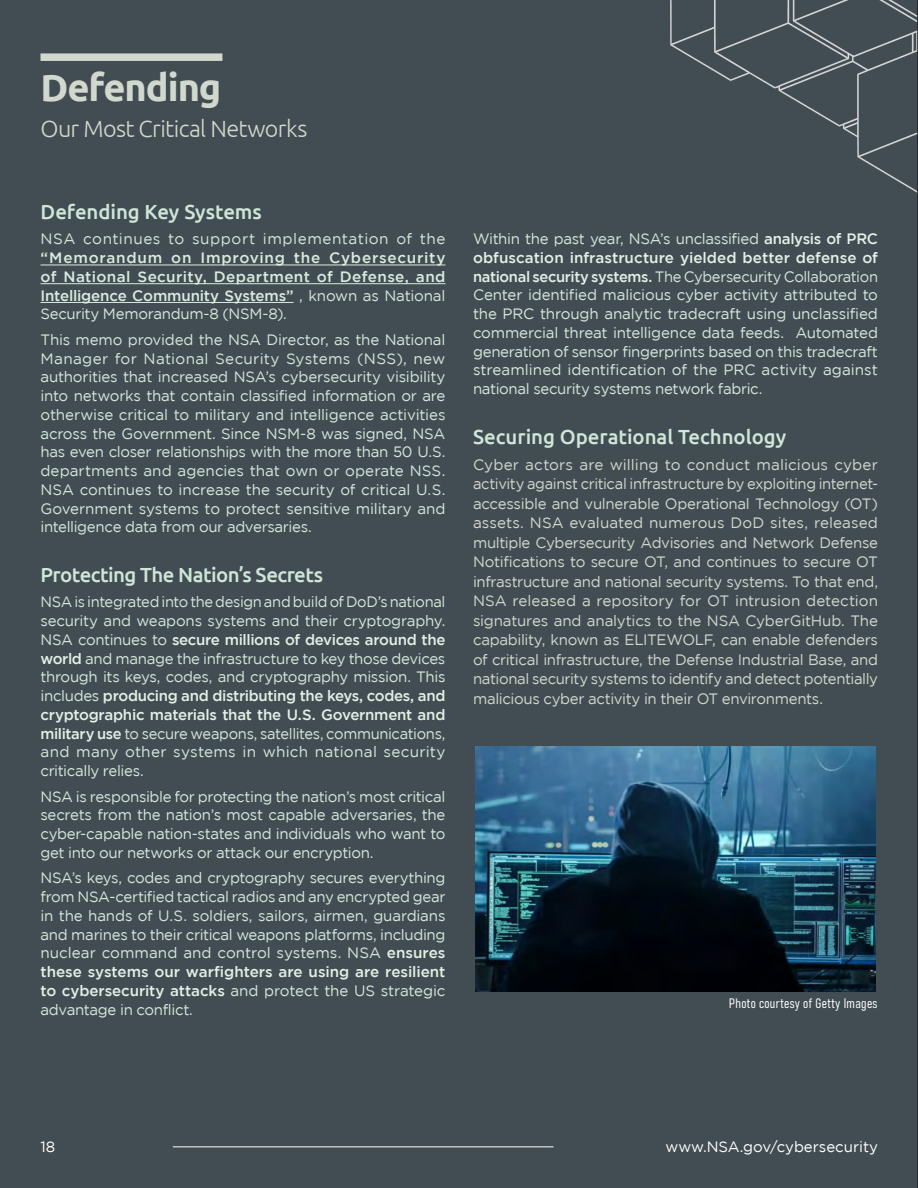
<style>
.page{position:relative;width:918px;height:1188px;background:#424d53}
.page>*{position:absolute;margin:0;border:0;box-sizing:border-box;transform-origin:0 0}
.Chapter_Title{font:700 37.95px "Ubuntu";letter-spacing:-.025em;color:#d1d8ce}
.t1{font:300 23.4px "Ubuntu";letter-spacing:-.025em;color:#d1d8ce}
.t2{font:500 20.4px "Ubuntu";letter-spacing:-.005em;color:#d0e6d8}
.t3{font:500 20.4px "Ubuntu";letter-spacing:-.025em;color:#d0e6d8}
.First_Paragraph_Styl{font:15px/18.8px "Gotham";letter-spacing:-.02em;color:#d4e8dc;text-align:justify}
.Only_Paragraph_Style{font:15px/19.5px "Gotham";letter-spacing:-.025em;color:#d1d8ce;text-align:justify}
.Middle_Paragraph_Sty{font:15px/18.8px "Gotham";letter-spacing:-.02em;color:#d4e8dc;text-align:justify}
.Last_Paragraph_Style{font:15px/18.8px "Gotham";letter-spacing:-.02em;color:#d4e8dc;text-align:justify}
.First_Paragraph_Styl-2{font:500 15px/18.8px "Gotham";letter-spacing:-.01em;color:#d9ebdf;text-align:justify}
.t4{font:15px "Gotham";color:#fff}
.t5{font:13.5px "Bahnschrift";letter-spacing:.025em;color:#fff}
.s1{font-weight:400;color:#d4e8dc}
.s2{font-weight:500;color:#e2f0e6}
</style>
<div class="page">
<img style="left:476px;top:746px;width:400px;height:245px">
<img style="left:671px;top:0;width:246px;height:193px">
<hr style="left:173px;top:1146px;width:381px;height:1px;background:#fff">
<svg style="left:917px;top:0;width:1px;height:1188px"></svg>
<div style="left:40px;top:53px;width:182px;height:8px;background:#d1d8ce"></div>
<hr style="left:40px;top:265px;width:406px;height:1px;background:#d9ebdf">
<hr style="left:40px;top:283px;width:406px;height:1px;background:#d9ebdf">
<hr style="left:40px;top:302px;width:254px;height:1px;background:#d9ebdf">
<h2 class="Chapter_Title" style="left:40px;top:65px;width:182px">Defending</h2>
<p class="t1" style="left:40px;top:115px;width:269px">Our Most Critical Networks</p>
<h3 class="t2" style="left:40px;top:199px;width:223px">Defending Key Systems</h3>
<p class="First_Paragraph_Styl-2" style="left:40px;top:229px;width:407px"><span class="s1">NSA continues to support implementation of the </span>“Memorandum on Improving the Cybersecurity of National Security, Department of Defense, and Intelligence Community Systems” <span class="s1">, known as National Security Memorandum-8 (NSM-8).</span></p>
<p class="Middle_Paragraph_Sty" style="left:40px;top:330px;width:407px">This memo provided the NSA Director, as the National Manager for National Security Systems (NSS), new authorities that increased NSA’s cybersecurity visibility into networks that contain classified information or are otherwise critical to military and intelligence activities across the Government. Since NSM-8 was signed, NSA has even closer relationships with the more than 50 U.S. departments and agencies that own or operate NSS.<br>NSA continues to increase the security of critical U.S.<br>Government systems to protect sensitive military and intelligence data from our adversaries.</p>
<h3 class="t3" style="left:40px;top:562px;width:284px">Protecting The Nation’s Secrets</h3>
<p class="First_Paragraph_Styl" style="left:40px;top:592px;width:407px">NSA is integrated into the design and build of DoD’s national security and weapons systems and their cryptography.<br>NSA continues to <span class="s2">secure millions of devices around the world</span> and manage the infrastructure to key those devices through its keys, codes, and cryptography mission. This includes <span class="s2">producing and distributing the keys, codes, and cryptographic materials that the U.S. Government and military use</span> to secure weapons, satellites, communications, and many other systems in which national security critically relies.</p>
<p class="First_Paragraph_Styl" style="left:40px;top:787px;width:407px">NSA is responsible for protecting the nation’s most critical secrets from the nation’s most capable adversaries, the cyber-capable nation-states and individuals who want to get into our networks or attack our encryption.</p>
<p class="First_Paragraph_Styl" style="left:40px;top:868px;width:407px">NSA’s keys, codes and cryptography secures everything from NSA-certified tactical radios and any encrypted gear in the hands of U.S. soldiers, sailors, airmen, guardians and marines to their critical weapons platforms, including nuclear command and control systems. NSA <span class="s2">ensures these systems our warfighters are using are resilient to cybersecurity attacks</span> and protect the US strategic advantage in conflict.</p>
<p class="Last_Paragraph_Style" style="left:473px;top:229px;width:407px">Within the past year, NSA’s unclassified <span class="s2">analysis of PRC obfuscation infrastructure yielded better defense of national security systems.</span> The Cybersecurity Collaboration Center identified malicious cyber activity attributed to the PRC through analytic tradecraft using unclassified commercial threat intelligence data feeds. Automated generation of sensor fingerprints based on this tradecraft streamlined identification of the PRC activity against national security systems network fabric.</p>
<h3 class="t2" style="left:473px;top:424px;width:315px">Securing Operational Technology</h3>
<p class="Only_Paragraph_Style" style="left:473px;top:455px;width:407px">Cyber actors are willing to conduct malicious cyber activity against critical infrastructure by exploiting internet&shy;accessible and vulnerable Operational Technology (OT) assets. NSA evaluated numerous DoD sites, released multiple Cybersecurity Advisories and Network Defense Notifications to secure OT, and continues to secure OT infrastructure and national security systems. To that end, NSA released a repository for OT intrusion detection signatures and analytics to the NSA CyberGitHub. The capability, known as ELITEWOLF, can enable defenders of critical infrastructure, the Defense Industrial Base, and national security systems to identify and detect potentially malicious cyber activity in their OT environments.</p>
<p class="t5" style="left:729px;top:993px;width:150px">Photo courtesy of Getty Images</p>
<p class="t4" style="left:40px;top:1138px;width:16px">18</p>
<p class="t4" style="left:666px;top:1138px;width:214px">www.NSA.gov/cybersecurity</p>
</div>
